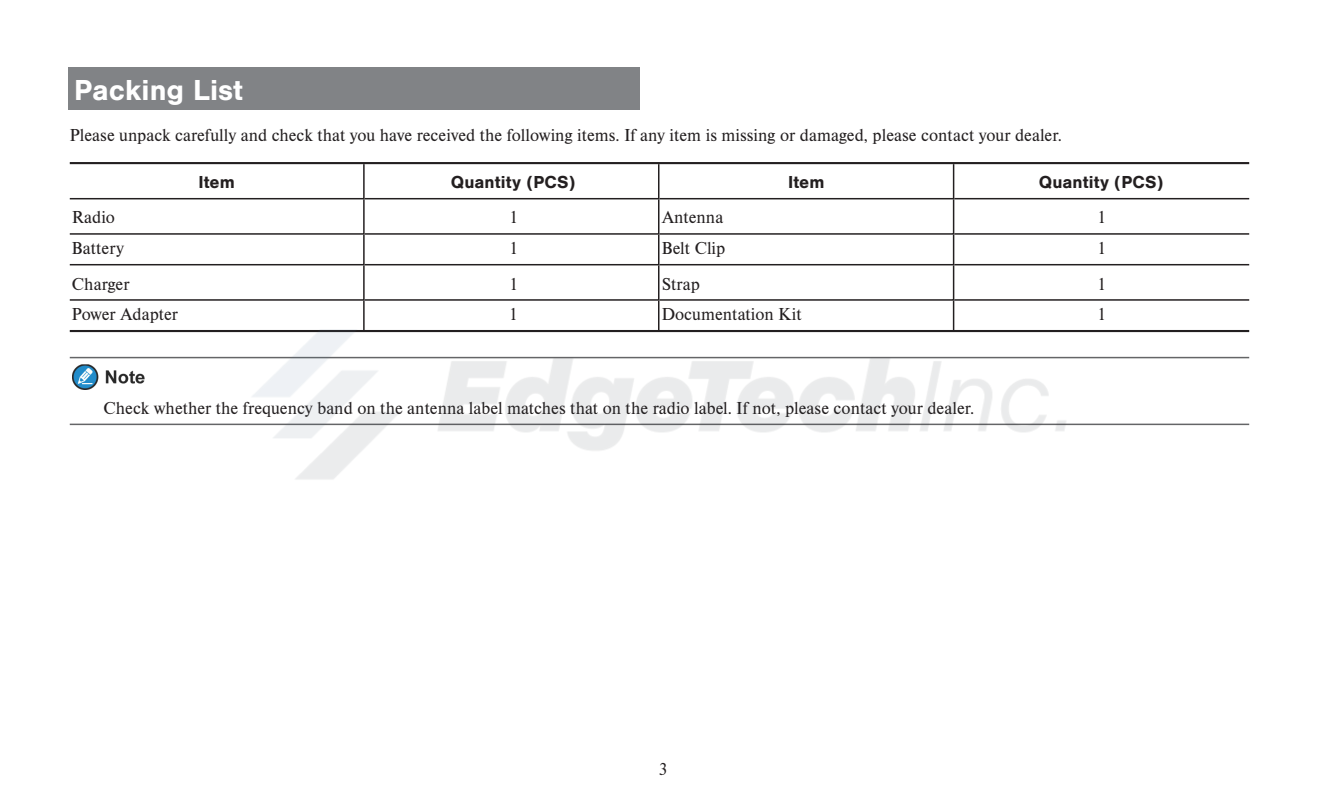
<style>
.page{position:relative;width:1319px;height:808px;background:#fff}
.page>*{position:absolute;margin:0;border:0;box-sizing:border-box;transform-origin:0 0}
.t1{font:700 30px "Nimbus San";color:#fff}
.t2{font:18px/31.2px "Nimbus Rom D";color:#231f20}
.t3{font:700 18px "Nimbus San";color:#231f20}
</style>
<div class="page">
<div style="left:68px;top:68px;width:572px;height:42px;background:#818386"></div>
<hr style="left:954px;top:198px;width:295px;height:1px;background:#231f20">
<hr style="left:954px;top:233px;width:295px;height:2px;background:#231f20">
<hr style="left:954px;top:264px;width:295px;height:1px;background:#231f20">
<hr style="left:954px;top:299px;width:295px;height:2px;background:#231f20">
<svg style="left:69px;top:163px;width:886px;height:138px"></svg>
<hr style="left:70px;top:162px;width:1179px;height:2px;background:#231f20">
<hr style="left:70px;top:330px;width:1179px;height:2px;background:#231f20">
<img style="left:72px;top:364px;width:72px;height:25px">
<hr style="left:70px;top:357px;width:1179px;height:1px;background:#646567">
<hr style="left:70px;top:423px;width:1179px;height:2px;background:#646567">
<img style="left:164px;top:288px;width:989px;height:192px">
<h1 class="t1" style="left:74px;top:73px;width:170px">Packing List</h1>
<p class="t2" style="left:70px;top:118px;width:993px">Please unpack carefully and check that you have received the following items. If any item is missing or damaged, please contact your dealer.</p>
<p class="t3" style="left:198px;top:172px;width:38px">Item</p>
<p class="t3" style="left:451px;top:172px;width:126px">Quantity (PCS)</p>
<p class="t3" style="left:788px;top:172px;width:38px">Item</p>
<p class="t3" style="left:1038px;top:172px;width:126px">Quantity (PCS)</p>
<p class="t2" style="left:72px;top:201px;width:54px">Radio<br>Battery</p>
<p class="t2" style="left:72px;top:267px;width:59px">Charger</p>
<p class="t2" style="left:1097px;top:201px;width:10px">1</p>
<p class="t2" style="left:509px;top:201px;width:10px">1</p>
<p class="t2" style="left:661px;top:201px;width:65px">Antenna<br>Belt Clip</p>
<p class="t2" style="left:661px;top:267px;width:40px">Strap</p>
<p class="t2" style="left:509px;top:232px;width:10px">1</p>
<p class="t2" style="left:1097px;top:232px;width:10px">1</p>
<p class="t2" style="left:509px;top:267px;width:10px">1</p>
<p class="t2" style="left:1097px;top:267px;width:10px">1</p>
<p class="t2" style="left:72px;top:298px;width:108px">Power Adapter</p>
<p class="t2" style="left:509px;top:298px;width:10px">1</p>
<p class="t2" style="left:661px;top:298px;width:142px">Documentation Kit</p>
<p class="t2" style="left:1097px;top:298px;width:10px">1</p>
<p class="t2" style="left:104px;top:391px;width:872px">Check whether the frequency band on the antenna label matches that on the radio label. If not, please contact your dealer.</p>
<p class="t2" style="left:658px;top:752px;width:10px">3</p>
</div>
